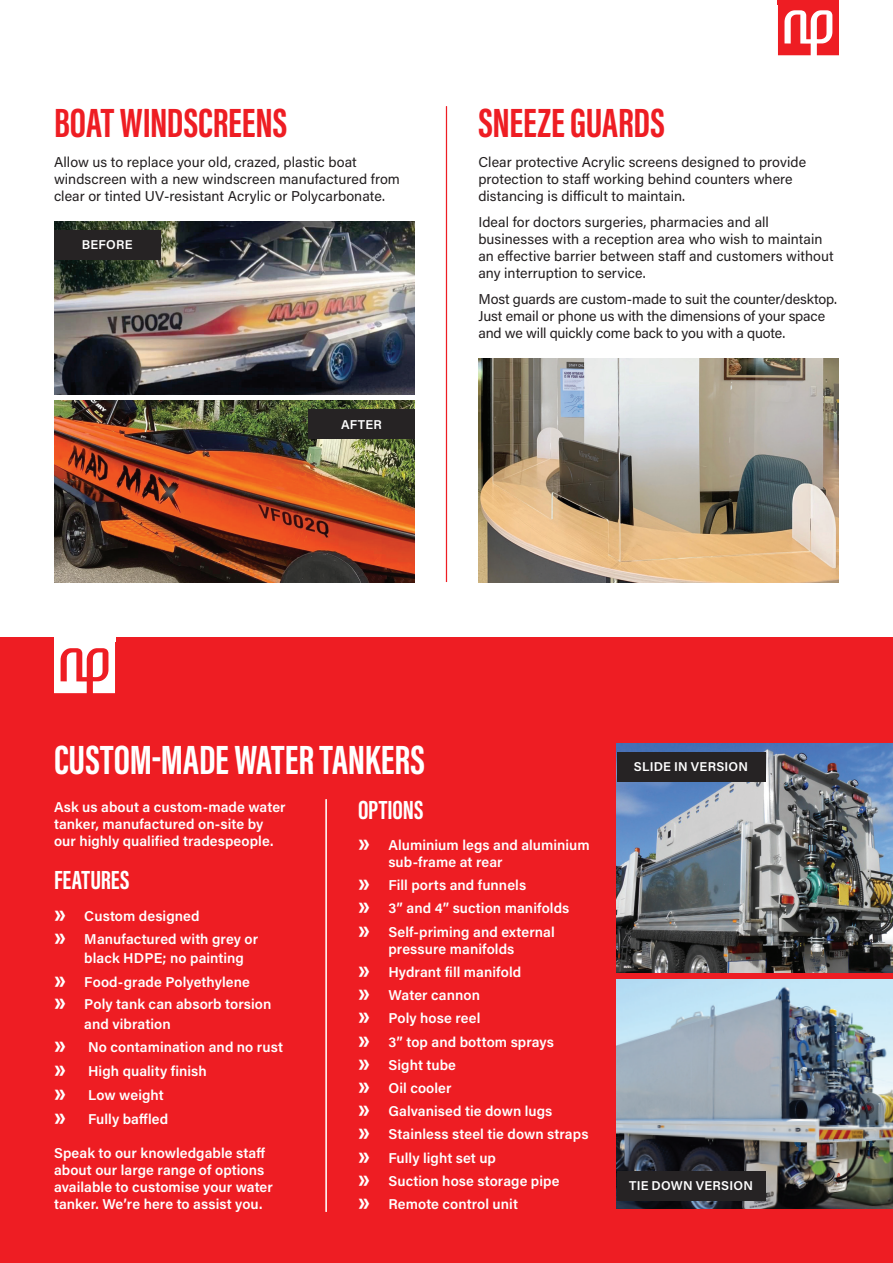
<style>
.page{position:relative;width:893px;height:1263px;background:#fff}
.page>*{position:absolute;margin:0;border:0;box-sizing:border-box;transform-origin:0 0}
.t1{font:700 42px "Acumin Pro Extra Cond";color:#ee1d23}
.t2{font:700 42px "Acumin Pro Extra Cond";color:#fff}
.t3{font:700 27px "Acumin Pro Extra Cond";color:#fff}
.t4{font:600 14.25px/17.1px "Acumin Pro";letter-spacing:.005em;color:#fff}
.t5{font:14.25px/17.1px "Acumin Pro";color:#231f20}
.t6{font:600 12.75px "Acumin Pro";letter-spacing:.015em;color:#fff}
.s1{font-family:"Acumin Pro Extra Cond";font-weight:700;font-size:31.5px}
</style>
<div class="page">
<hr style="left:446px;top:106px;width:1px;height:476px;background:#ee1d23">
<img style="left:54px;top:401px;width:361px;height:182px">
<img style="left:478px;top:358px;width:361px;height:225px">
<img style="left:54px;top:221px;width:361px;height:173px">
<div style="left:0;top:638px;width:893px;height:625px;background:#ee1d23"></div>
<img style="left:617px;top:743px;width:276px;height:230px">
<img style="left:617px;top:979px;width:276px;height:230px">
<hr style="left:326px;top:799px;width:1px;height:413px;background:#fff">
<div style="left:617px;top:752px;width:148px;height:30px;background:#262324"></div>
<div style="left:308px;top:409px;width:107px;height:30px;background:#262324"></div>
<div style="left:54px;top:230px;width:106px;height:29px;background:#262324"></div>
<div style="left:617px;top:1171px;width:148px;height:29px;background:#262324"></div>
<svg style="left:54px;top:642px;width:61px;height:51px"></svg>
<svg style="left:778px;top:4px;width:61px;height:51px"></svg>
<div style="left:54px;top:629px;width:61px;height:13px;background:#fff"></div>
<hr style="left:778px;top:0;width:61px;height:4px;background:#ee1d23">
<p class="t1" style="left:54px;top:97px;width:235px">BOAT WINDSCREENS</p>
<p class="t5" style="left:54px;top:153px;width:347px">Allow us to replace your old, crazed, plastic boat windscreen with a new windscreen manufactured from clear or tinted UV-resistant Acrylic or Polycarbonate.</p>
<p class="t6" style="left:82px;top:236px;width:52px">BEFORE</p>
<p class="t6" style="left:341px;top:416px;width:42px">AFTER</p>
<p class="t1" style="left:478px;top:97px;width:188px">SNEEZE GUARDS</p>
<p class="t5" style="left:478px;top:153px;width:329px">Clear protective Acrylic screens designed to provide protection to staff working behind counters where distancing is difficult to maintain.</p>
<p class="t5" style="left:478px;top:213px;width:357px">Ideal for doctors surgeries, pharmacies and all businesses with a reception area who wish to maintain an effective barrier between staff and customers without any interruption to service.</p>
<p class="t5" style="left:478px;top:290px;width:360px">Most guards are custom-made to suit the counter/desktop.<br>Just email or phone us with the dimensions of your space and we will quickly come back to you with a quote.</p>
<p class="t2" style="left:54px;top:734px;width:372px">CUSTOM-MADE WATER TANKERS</p>
<p class="t4" style="left:54px;top:798px;width:233px">Ask us about a custom-made water tanker, manufactured on-site by our highly qualified tradespeople.</p>
<p class="t3" style="left:54px;top:863px;width:77px">FEATURES</p>
<p class="t4" style="left:54px;top:907px;width:147px"><span class="s1">»</span> Custom designed</p>
<p class="t4" style="left:84px;top:928px;width:175px;line-height:19.5px;text-indent:-30px"><span class="s1">»</span> Manufactured with grey or black HDPE; no painting</p>
<p class="t4" style="left:54px;top:973px;width:197px"><span class="s1">»</span> Food-grade Polyethylene</p>
<p class="t4" style="left:84px;top:994px;width:189px;line-height:19.5px;text-indent:-30px"><span class="s1">»</span> Poly tank can absorb torsion and vibration</p>
<p class="t4" style="left:54px;top:1038px;width:230px"><span class="s1">»</span> No contamination and no rust</p>
<p class="t4" style="left:54px;top:1062px;width:154px"><span class="s1">»</span> High quality finish</p>
<p class="t4" style="left:54px;top:1086px;width:111px"><span class="s1">»</span> Low weight</p>
<p class="t4" style="left:54px;top:1109px;width:116px"><span class="s1">»</span> Fully baffled</p>
<p class="t4" style="left:54px;top:1143px;width:220px">Speak to our knowledgable staff about our large range of options available to customise your water tanker. We’re here to assist you.</p>
<p class="t3" style="left:358px;top:793px;width:67px">OPTIONS</p>
<p class="t4" style="left:388px;top:836px;width:203px;text-indent:-30px"><span class="s1">»</span> Aluminium legs and aluminium sub-frame at rear</p>
<p class="t4" style="left:358px;top:876px;width:170px"><span class="s1">»</span> Fill ports and funnels</p>
<p class="t4" style="left:358px;top:899px;width:213px"><span class="s1">»</span> 3” and 4” suction manifolds</p>
<p class="t4" style="left:388px;top:922px;width:168px;text-indent:-30px"><span class="s1">»</span> Self-priming and external pressure manifolds</p>
<p class="t4" style="left:358px;top:963px;width:165px"><span class="s1">»</span> Hydrant fill manifold</p>
<p class="t4" style="left:358px;top:986px;width:123px"><span class="s1">»</span> Water cannon</p>
<p class="t4" style="left:358px;top:1009px;width:124px"><span class="s1">»</span> Poly hose reel</p>
<p class="t4" style="left:358px;top:1032px;width:197px"><span class="s1">»</span> 3” top and bottom sprays</p>
<p class="t4" style="left:358px;top:1055px;width:99px"><span class="s1">»</span> Sight tube</p>
<p class="t4" style="left:358px;top:1079px;width:95px"><span class="s1">»</span> Oil cooler</p>
<p class="t4" style="left:358px;top:1102px;width:196px"><span class="s1">»</span> Galvanised tie down lugs</p>
<p class="t4" style="left:358px;top:1125px;width:232px"><span class="s1">»</span> Stainless steel tie down straps</p>
<p class="t4" style="left:358px;top:1148px;width:139px"><span class="s1">»</span> Fully light set up</p>
<p class="t4" style="left:358px;top:1171px;width:203px"><span class="s1">»</span> Suction hose storage pipe</p>
<p class="t4" style="left:358px;top:1195px;width:161px"><span class="s1">»</span> Remote control unit</p>
<p class="t6" style="left:634px;top:758px;width:116px">SLIDE IN VERSION</p>
<p class="t6" style="left:629px;top:1177px;width:125px">TIE DOWN VERSION</p>
</div>
